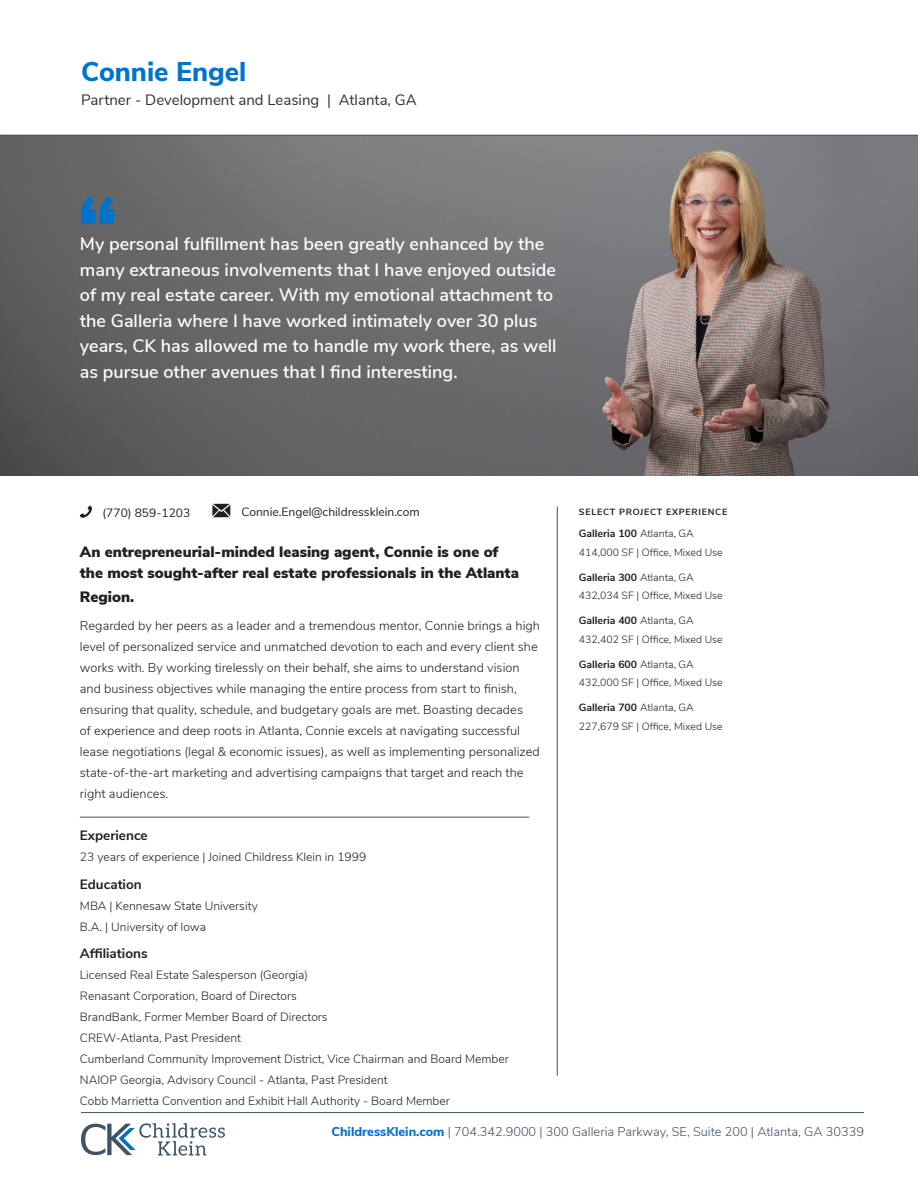
<style>
.page{position:relative;width:918px;height:1188px;background:#fff}
.page>*{position:absolute;margin:0;border:0;box-sizing:border-box;transform-origin:0 0}
.t1{font:800 90px "Nunito Sans";color:#0073ce}
.t2{font:800 27px "Nunito Sans";color:#0073ce}
.t3{font:600 18px/25.5px "Nunito Sans";color:#fff}
.t4{font:900 15px/21px "Nunito Sans";color:#231f20}
.t5{font:15px "Nunito Sans";color:#312f30}
.t6{font:700 13.5px "Nunito Sans";color:#231f20}
.t7{font:300 12.75px/21px "Nunito Sans";color:#231f20}
.t8{font:300 12.75px "Nunito Sans";color:#3e5364}
.t9{font:300 12px "Nunito Sans";color:#231f20}
.t10{font:12px "Nunito Sans";color:#231f20}
.t11{font:300 10.5px "Nunito Sans";color:#231f20}
.t12{font:700 10.5px "Nunito Sans";color:#231f20}
.t13{font:700 9px "Nunito Sans";letter-spacing:.08em;color:#231f20}
.s1{font-weight:300}
.s2{font-weight:800;color:#0073ce}
</style>
<div class="page">
<svg style="left:81px;top:1123px;width:144px;height:33px"></svg>
<hr style="left:81px;top:1112px;width:783px;height:1px;background:#415364">
<img style="left:0;top:136px;width:918px;height:339px">
<hr style="left:0;top:135px;width:918px;height:1px;background:#415364">
<hr style="left:557px;top:507px;width:1px;height:569px;background:#415364">
<svg style="left:80px;top:506px;width:12px;height:12px"></svg>
<svg style="left:212px;top:504px;width:18px;height:13px"></svg>
<hr style="left:80px;top:817px;width:449px;height:1px;background:#415364">
<p class="t2" style="left:81px;top:52px;width:167px">Connie Engel</p>
<p class="t5" style="left:81px;top:89px;width:337px">Partner - Development and Leasing | Atlanta, GA</p>
<p class="t1" style="left:77px;top:163px;width:44px">“</p>
<p class="t3" style="left:80px;top:230px;width:478px">My personal fulfillment has been greatly enhanced by the many extraneous involvements that I have enjoyed outside of my real estate career. With my emotional attachment to the Galleria where I have worked intimately over 30 plus years, CK has allowed me to handle my work there, as well as pursue other avenues that I find interesting.</p>
<p class="t10" style="left:103px;top:504px;width:89px">(770) 859-1203</p>
<p class="t10" style="left:241px;top:503px;width:180px">Connie.Engel@childressklein.com</p>
<p class="t4" style="left:80px;top:541px;width:441px">An entrepreneurial-minded leasing agent, Connie is one of the most sought-after real estate professionals in the Atlanta</p>
<p class="t4" style="left:80px;top:586px;width:56px">Region.</p>
<p class="t7" style="left:80px;top:614px;width:462px">Regarded by her peers as a leader and a tremendous mentor, Connie brings a high level of personalized service and unmatched devotion to each and every client she works with. By working tirelessly on their behalf, she aims to understand vision and business objectives while managing the entire process from start to finish, ensuring that quality, schedule, and budgetary goals are met. Boasting decades<br>of experience and deep roots in Atlanta, Connie excels at navigating successful lease negotiations (legal &amp; economic issues), as well as implementing personalized state-of-the-art marketing and advertising campaigns that target and reach the right audiences.</p>
<p class="t6" style="left:80px;top:825px;width:69px">Experience</p>
<p class="t9" style="left:80px;top:848px;width:288px">23 years of experience | Joined Childress Klein in 1999</p>
<p class="t6" style="left:80px;top:874px;width:63px">Education</p>
<p class="t9" style="left:80px;top:897px;width:179px">MBA | Kennesaw State University</p>
<p class="t9" style="left:80px;top:918px;width:128px">B.A. | University of Iowa</p>
<p class="t6" style="left:80px;top:944px;width:69px">Affiliations</p>
<p class="t9" style="left:80px;top:967px;width:230px">Licensed Real Estate Salesperson (Georgia)</p>
<p class="t9" style="left:80px;top:988px;width:218px">Renasant Corporation, Board of Directors</p>
<p class="t9" style="left:80px;top:1009px;width:249px">BrandBank, Former Member Board of Directors</p>
<p class="t9" style="left:80px;top:1030px;width:163px">CREW-Atlanta, Past President</p>
<p class="t9" style="left:80px;top:1051px;width:430px">Cumberland Community Improvement District, Vice Chairman and Board Member</p>
<p class="t9" style="left:80px;top:1072px;width:309px">NAIOP Georgia, Advisory Council - Atlanta, Past President</p>
<p class="t9" style="left:80px;top:1093px;width:371px">Cobb Marrietta Convention and Exhibit Hall Authority - Board Member</p>
<p class="t13" style="left:579px;top:505px;width:150px">SELECT PROJECT EXPERIENCE</p>
<p class="t12" style="left:579px;top:526px;width:116px">Galleria 100 <span class="s1">Atlanta, GA</span></p>
<p class="t11" style="left:579px;top:545px;width:145px">414,000 SF | Office, Mixed Use</p>
<p class="t12" style="left:579px;top:569px;width:116px">Galleria 300 <span class="s1">Atlanta, GA</span></p>
<p class="t11" style="left:579px;top:588px;width:145px">432,034 SF | Office, Mixed Use</p>
<p class="t12" style="left:579px;top:613px;width:116px">Galleria 400 <span class="s1">Atlanta, GA</span></p>
<p class="t11" style="left:579px;top:632px;width:145px">432,402 SF | Office, Mixed Use</p>
<p class="t12" style="left:579px;top:656px;width:116px">Galleria 600 <span class="s1">Atlanta, GA</span></p>
<p class="t11" style="left:579px;top:675px;width:145px">432,000 SF | Office, Mixed Use</p>
<p class="t12" style="left:579px;top:700px;width:116px">Galleria 700 <span class="s1">Atlanta, GA</span></p>
<p class="t11" style="left:579px;top:719px;width:145px">227,679 SF | Office, Mixed Use</p>
<p class="t8" style="left:331px;top:1122px;width:534px"><span class="s2">ChildressKlein.com</span> | 704.342.9000 | 300 Galleria Parkway, SE, Suite 200 | Atlanta, GA 30339</p>
</div>
